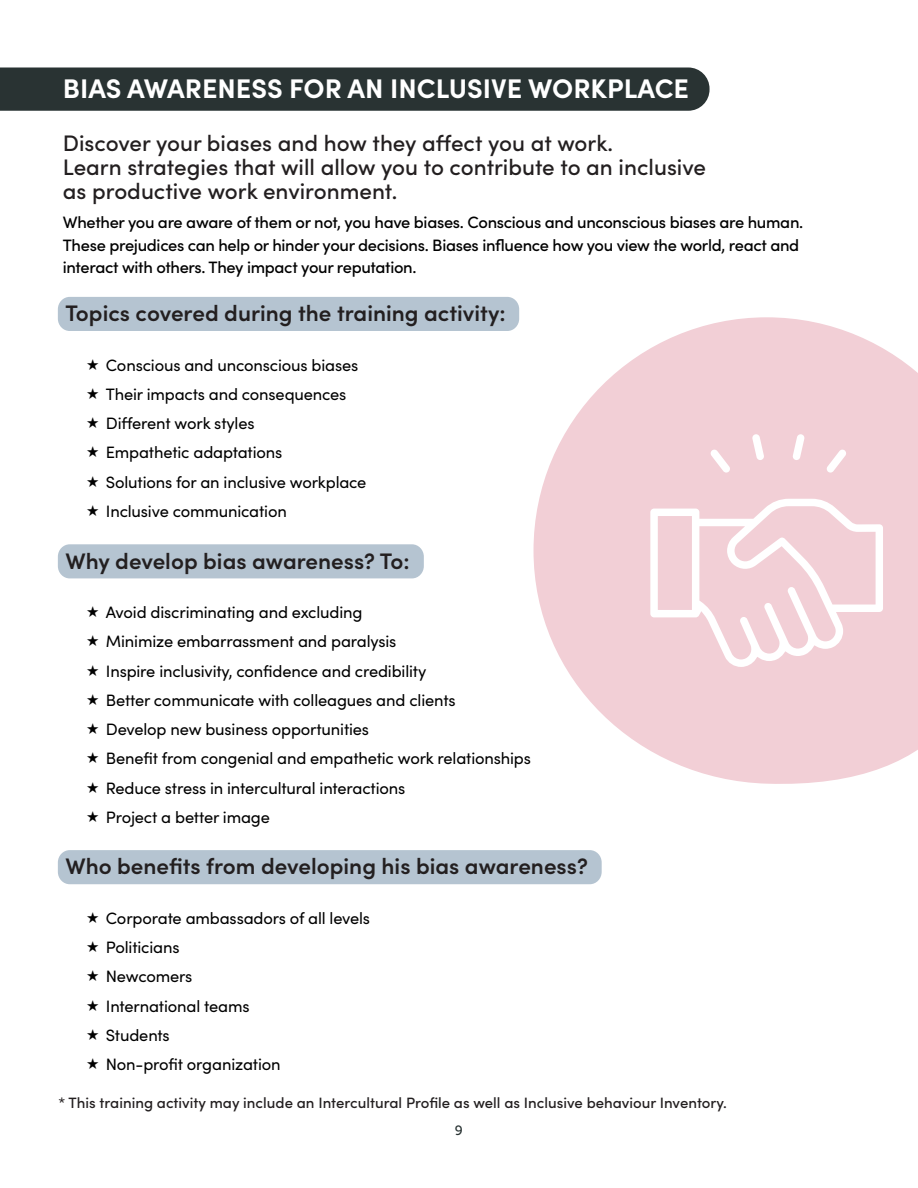
<style>
.page{position:relative;width:918px;height:1188px;background:#fff}
.page>*{position:absolute;margin:0;border:0;box-sizing:border-box;transform-origin:0 0}
.t1{font:700 27px "Sofia Pro";color:#fff}
.t2{font:500 22.5px/24px "Sofia Pro";color:#231f20}
.t3{font:600 22.5px "Sofia Pro";color:#231f20}
.t4{font:16.5px/29.2px "Sofia Pro";letter-spacing:-.01em;color:#000}
.t5{font:500 16.5px/22.5px "Sofia Pro";letter-spacing:-.02em;color:#000}
.t6{font:500 15px "Sofia Pro";color:#231f20}
.t7{font:13.5px "Museo Sans 500";color:#293333}
</style>
<div class="page">
<div style="left:58px;top:297px;width:461px;height:34px;background:#b5c4d1"></div>
<div style="left:58px;top:850px;width:544px;height:34px;background:#b5c4d1"></div>
<div style="left:58px;top:544px;width:366px;height:34px;background:#b5c4d1"></div>
<div style="left:0;top:68px;width:710px;height:43px;background:#293333"></div>
<svg style="left:534px;top:317px;width:384px;height:467px;fill:#f2cfd6"></svg>
<svg style="left:650px;top:499px;width:233px;height:168px"></svg>
<svg style="left:792px;top:434px;width:13px;height:26px"></svg>
<svg style="left:752px;top:434px;width:12px;height:26px"></svg>
<svg style="left:826px;top:450px;width:21px;height:23px"></svg>
<svg style="left:710px;top:450px;width:20px;height:23px"></svg>
<h1 class="t1" style="left:63px;top:67px;width:628px">BIAS AWARENESS FOR AN INCLUSIVE WORKPLACE</h1>
<h2 class="t2" style="left:63px;top:130px;width:645px">Discover your biases and how they affect you at work.<br>Learn strategies that will allow you to contribute to an inclusive as productive work environment.</h2>
<p class="t5" style="left:63px;top:210px;width:742px">Whether you are aware of them or not, you have biases. Conscious and unconscious biases are human.<br>These prejudices can help or hinder your decisions. Biases influence how you view the world, react and interact with others. They impact your reputation.</p>
<h2 class="t3" style="left:65px;top:296px;width:442px">Topics covered during the training activity:</h2>
<p class="t4" style="left:106px;top:349px;width:262px">Conscious and unconscious biases<br>Their impacts and consequences<br>Different work styles<br>Empathetic adaptations<br>Solutions for an inclusive workplace<br>Inclusive communication</p>
<h2 class="t3" style="left:65px;top:544px;width:346px">Why develop bias awareness? To:</h2>
<p class="t4" style="left:106px;top:597px;width:427px">Avoid discriminating and excluding<br>Minimize embarrassment and paralysis<br>Inspire inclusivity, confidence and credibility<br>Better communicate with colleagues and clients<br>Develop new business opportunities<br>Benefit from congenial and empathetic work relationships Reduce stress in intercultural interactions<br>Project a better image</p>
<h2 class="t3" style="left:65px;top:850px;width:524px">Who benefits from developing his bias awareness?</h2>
<p class="t4" style="left:106px;top:903px;width:266px">Corporate ambassadors of all levels<br>Politicians<br>Newcomers<br>International teams<br>Students<br>Non-profit organization</p>
<p class="t6" style="left:59px;top:1092px;width:670px">* This training activity may include an Intercultural Profile as well as Inclusive behaviour Inventory.</p>
<p class="t7" style="left:455px;top:1123px;width:10px">9</p>
</div>
